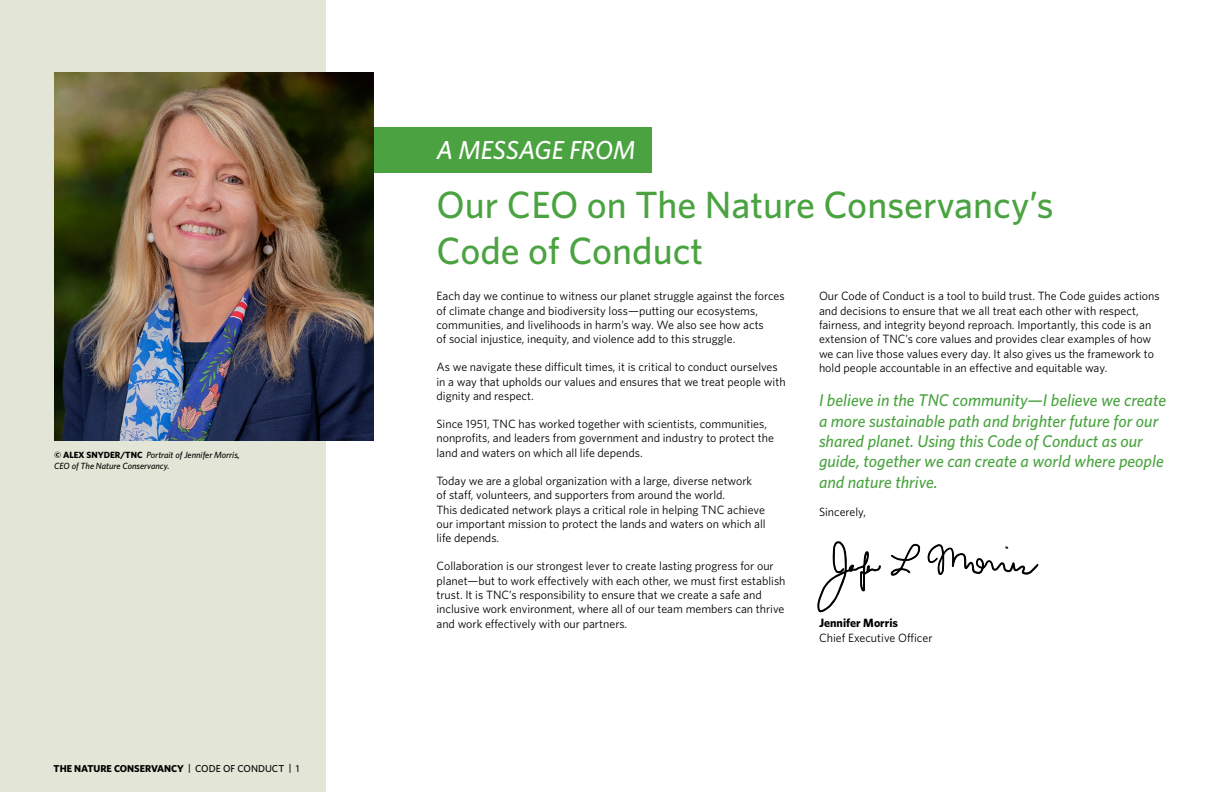
<style>
.page{position:relative;width:1224px;height:792px;background:#fff}
.page>*{position:absolute;margin:0;border:0;box-sizing:border-box;transform-origin:0 0}
.t1{font:500 38px/45.6px "Whitney";color:#4aa340}
.t2{font:italic 500 26px "Whitney";color:#fff}
.t3{font:italic 500 17px/20.4px "Whitney";color:#4aa340}
.t4{font:12px/14.4px "Whitney";color:#000}
.t5{font:700 10px "Whitney";color:#000}
.t6{font:italic 500 9px/10.8px "Whitney";color:#000}
.s1{font-weight:700;font-style:normal}
.s2{font-weight:500}
.s3{font-weight:700}
</style>
<div class="page">
<div style="left:0;top:0;width:325px;height:792px;background:#e3e6d6"></div>
<div style="left:298px;top:127px;width:354px;height:46px;background:#4aa340"></div>
<img style="left:54px;top:72px;width:319px;height:369px">
<svg style="left:817px;top:541px;width:64px;height:72px"></svg>
<svg style="left:890px;top:543px;width:31px;height:33px"></svg>
<svg style="left:927px;top:544px;width:111px;height:31px"></svg>
<p class="t6" style="left:54px;top:450px;width:187px"><span class="s1">© ALEX SNYDER/TNC</span> Portrait of Jennifer Morris,<br>CEO of The Nature Conservancy.</p>
<p class="t5" style="left:54px;top:762px;width:247px">THE NATURE CONSERVANCY <span class="s2">| CODE OF CONDUCT | 1</span></p>
<p class="t2" style="left:436px;top:135px;width:200px">A MESSAGE FROM</p>
<p class="t1" style="left:436px;top:181px;width:619px">Our CEO on The Nature Conservancy’s<br>Code of Conduct</p>
<p class="t4" style="left:436px;top:289px;width:350px">Each day we continue to witness our planet struggle against the forces of climate change and biodiversity loss—putting our ecosystems, communities, and livelihoods in harm’s way. We also see how acts<br>of social injustice, inequity, and violence add to this struggle.</p>
<p class="t4" style="left:436px;top:360px;width:351px">As we navigate these difficult times, it is critical to conduct ourselves in a way that upholds our values and ensures that we treat people with dignity and respect.</p>
<p class="t4" style="left:436px;top:416px;width:339px">Since 1951, TNC has worked together with scientists, communities, nonprofits, and leaders from government and industry to protect the land and waters on which all life depends.</p>
<p class="t4" style="left:436px;top:473px;width:331px">Today we are a global organization with a large, diverse network<br>of staff, volunteers, and supporters from around the world.<br>This dedicated network plays a critical role in helping TNC achieve our important mission to protect the lands and waters on which all life depends.</p>
<p class="t4" style="left:436px;top:559px;width:351px">Collaboration is our strongest lever to create lasting progress for our planet—but to work effectively with each other, we must first establish trust. It is TNC’s responsibility to ensure that we create a safe and inclusive work environment, where all of our team members can thrive and work effectively with our partners.</p>
<p class="t4" style="left:819px;top:289px;width:342px">Our Code of Conduct is a tool to build trust. The Code guides actions and decisions to ensure that we all treat each other with respect, fairness, and integrity beyond reproach. Importantly, this code is an extension of TNC’s core values and provides clear examples of how we can live those values every day. It also gives us the framework to hold people accountable in an effective and equitable way.</p>
<p class="t3" style="left:819px;top:390px;width:349px">I believe in the TNC community—I believe we create a more sustainable path and brighter future for our shared planet. Using this Code of Conduct as our guide, together we can create a world where people and nature thrive.</p>
<p class="t4" style="left:819px;top:504px;width:49px">Sincerely,</p>
<p class="t4" style="left:819px;top:616px;width:115px"><span class="s3">Jennifer Morris<br></span>Chief Executive Officer</p>
</div>
